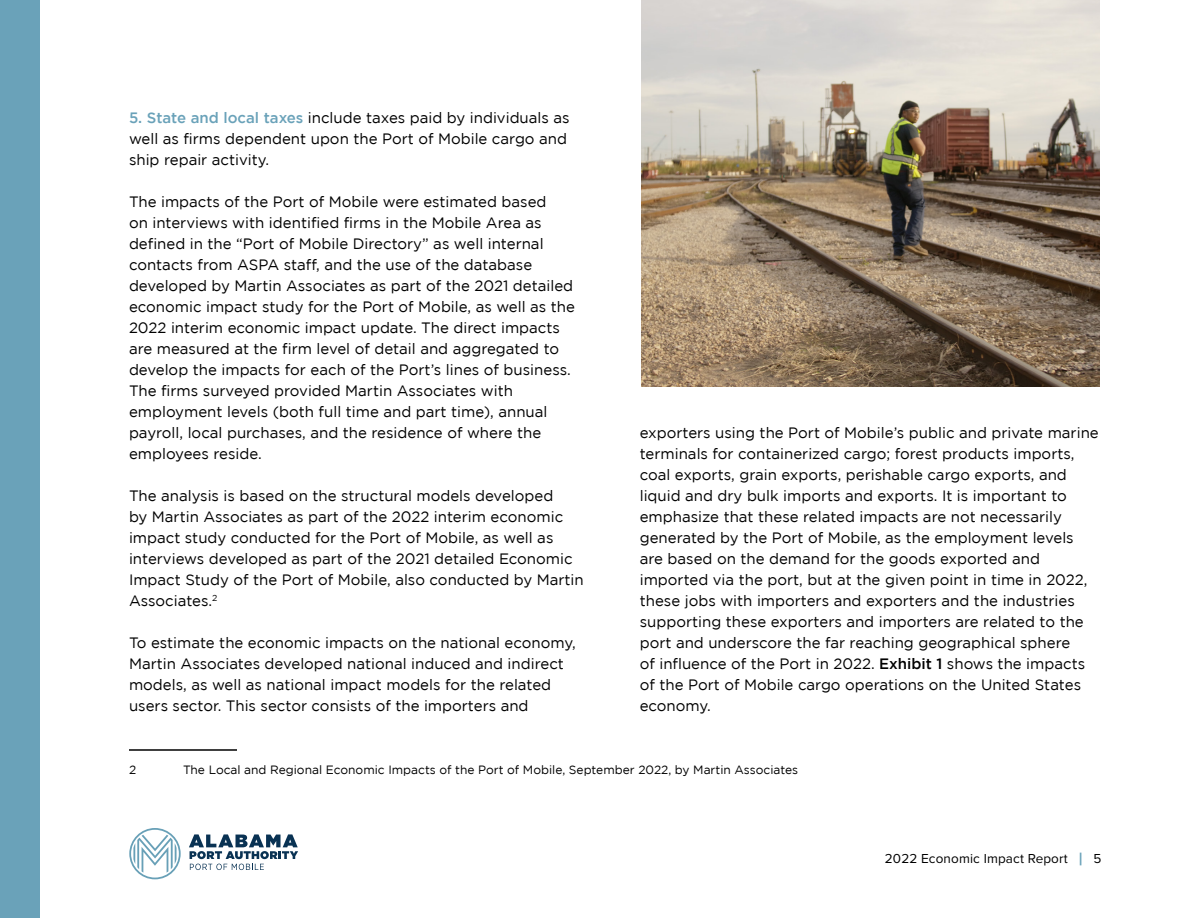
<style>
.page{position:relative;width:1188px;height:918px;background:#fff}
.page>*{position:absolute;margin:0;border:0;box-sizing:border-box;transform-origin:0 0}
.t1{font:15px/21px "Gotham";color:#000}
.t2{font:13.5px "Proxima Nova";letter-spacing:.01em;color:#000}
.t3{font:12px "Gotham";color:#000}
.s1{font-weight:500;color:#6aa2b9}
.s2{font-weight:500}
.s3{font-weight:700;font-size:18px;color:#6aa2b9}
</style>
<div class="page">
<div style="left:0;top:0;width:40px;height:918px;background:#6aa2b9"></div>
<svg style="left:189px;top:834px;width:109px;height:36px"></svg>
<svg style="left:129px;top:828px;width:52px;height:51px"></svg>
<hr style="left:129px;top:749px;width:108px;height:2px;background:#000">
<img style="left:641px;top:0;width:459px;height:387px">
<p class="t1" style="left:129px;top:107px;width:442px"><span class="s1">5. State and local taxes</span> include taxes paid by individuals as well as firms dependent upon the Port of Mobile cargo and ship repair activity.</p>
<p class="t1" style="left:129px;top:191px;width:448px">The impacts of the Port of Mobile were estimated based<br>on interviews with identified firms in the Mobile Area as defined in the “Port of Mobile Directory” as well internal contacts from ASPA staff, and the use of the database developed by Martin Associates as part of the 2021 detailed economic impact study for the Port of Mobile, as well as the 2022 interim economic impact update. The direct impacts are measured at the firm level of detail and aggregated to develop the impacts for each of the Port’s lines of business.<br>The firms surveyed provided Martin Associates with employment levels (both full time and part time), annual payroll, local purchases, and the residence of where the employees reside.</p>
<p class="t1" style="left:129px;top:485px;width:456px">The analysis is based on the structural models developed<br>by Martin Associates as part of the 2022 interim economic impact study conducted for the Port of Mobile, as well as interviews developed as part of the 2021 detailed Economic Impact Study of the Port of Mobile, also conducted by Martin Associates.<sup>2</sup></p>
<p class="t1" style="left:129px;top:632px;width:448px">To estimate the economic impacts on the national economy, Martin Associates developed national induced and indirect models, as well as national impact models for the related users sector. This sector consists of the importers and</p>
<p class="t1" style="left:640px;top:422px;width:461px">exporters using the Port of Mobile’s public and private marine terminals for containerized cargo; forest products imports, coal exports, grain exports, perishable cargo exports, and liquid and dry bulk imports and exports. It is important to emphasize that these related impacts are not necessarily generated by the Port of Mobile, as the employment levels are based on the demand for the goods exported and imported via the port, but at the given point in time in 2022, these jobs with importers and exporters and the industries supporting these exporters and importers are related to the port and underscore the far reaching geographical sphere<br>of influence of the Port in 2022. <span class="s2">Exhibit 1</span> shows the impacts of the Port of Mobile cargo operations on the United States economy.</p>
<p class="t3" style="left:129px;top:763px;width:9px">2</p>
<p class="t3" style="left:183px;top:763px;width:617px">The Local and Regional Economic Impacts of the Port of Mobile, September 2022, by Martin Associates</p>
<p class="t2" style="left:885px;top:849px;width:218px">2022 Economic Impact Report <span class="s3">|</span> 5</p>
</div>
